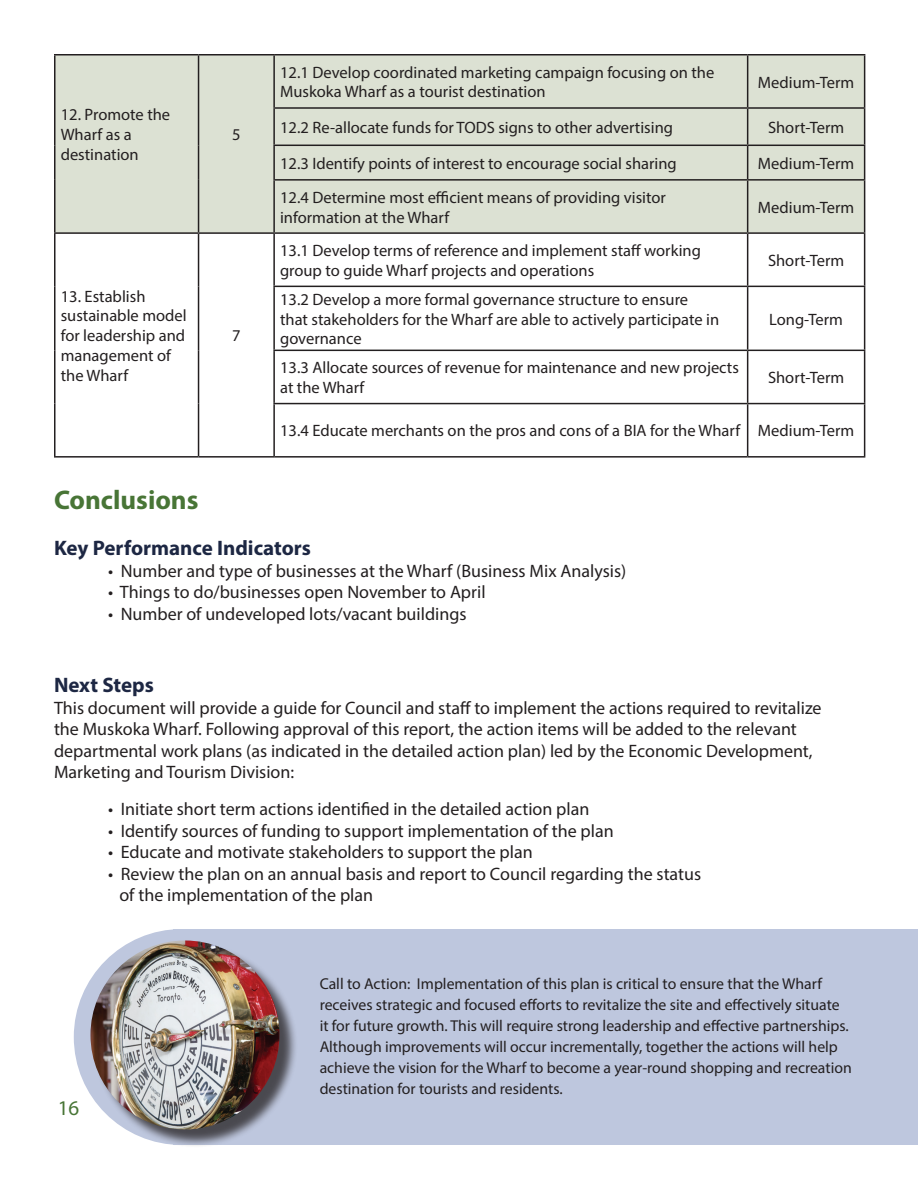
<style>
.page{position:relative;width:918px;height:1188px;background:#fff}
.page>*{position:absolute;margin:0;border:0;box-sizing:border-box;transform-origin:0 0}
.t1{font:700 27px "Myriad Pro";color:#487536}
.t2{font:700 21px "Myriad Pro";color:#1d2743}
.t3{font:21px "Myriad Pro";color:#487536}
.t4{font:18px/21.6px "Myriad Pro";color:#231f20}
.t5{font:16.5px/19.8px "Myriad Pro";color:#231f20}
.t6{font:15.75px/21px "Myriad Pro";color:#231f20}
</style>
<div class="page">
<div style="left:174px;top:929px;width:744px;height:216px;background:#bec7de"></div>
<div style="left:74px;top:929px;width:216px;height:216px;background:#bec7de;border-radius:50%"></div>
<div style="left:56px;top:56px;width:808px;height:176px;background:#dce1d3"></div>
<hr style="left:54px;top:54px;width:145px;height:2px;background:#231f20">
<hr style="left:54px;top:56px;width:2px;height:52px;background:#231f20">
<hr style="left:199px;top:54px;width:75px;height:2px;background:#231f20">
<hr style="left:198px;top:56px;width:1px;height:52px;background:#231f20">
<hr style="left:274px;top:54px;width:474px;height:2px;background:#231f20">
<hr style="left:273px;top:56px;width:2px;height:51px;background:#231f20">
<hr style="left:748px;top:54px;width:117px;height:2px;background:#231f20">
<hr style="left:747px;top:56px;width:1px;height:51px;background:#231f20">
<hr style="left:864px;top:56px;width:1px;height:51px;background:#231f20">
<hr style="left:54px;top:108px;width:2px;height:37px;background:#231f20">
<hr style="left:198px;top:108px;width:1px;height:37px;background:#231f20">
<hr style="left:273px;top:107px;width:475px;height:2px;background:#231f20">
<hr style="left:273px;top:109px;width:2px;height:36px;background:#231f20">
<hr style="left:748px;top:107px;width:117px;height:2px;background:#231f20">
<hr style="left:747px;top:109px;width:1px;height:36px;background:#231f20">
<hr style="left:864px;top:109px;width:1px;height:36px;background:#231f20">
<hr style="left:54px;top:145px;width:2px;height:35px;background:#231f20">
<hr style="left:198px;top:145px;width:1px;height:35px;background:#231f20">
<hr style="left:273px;top:145px;width:475px;height:1px;background:#231f20">
<hr style="left:273px;top:146px;width:2px;height:33px;background:#231f20">
<hr style="left:748px;top:145px;width:117px;height:1px;background:#231f20">
<hr style="left:747px;top:146px;width:1px;height:33px;background:#231f20">
<hr style="left:864px;top:146px;width:1px;height:33px;background:#231f20">
<hr style="left:54px;top:180px;width:2px;height:52px;background:#231f20">
<hr style="left:198px;top:180px;width:1px;height:52px;background:#231f20">
<hr style="left:273px;top:179px;width:475px;height:2px;background:#231f20">
<hr style="left:273px;top:181px;width:2px;height:51px;background:#231f20">
<hr style="left:748px;top:179px;width:117px;height:2px;background:#231f20">
<hr style="left:747px;top:181px;width:1px;height:51px;background:#231f20">
<hr style="left:864px;top:181px;width:1px;height:51px;background:#231f20">
<hr style="left:54px;top:232px;width:145px;height:2px;background:#231f20">
<hr style="left:54px;top:234px;width:2px;height:52px;background:#231f20">
<hr style="left:199px;top:232px;width:75px;height:2px;background:#231f20">
<hr style="left:198px;top:234px;width:1px;height:52px;background:#231f20">
<hr style="left:274px;top:232px;width:474px;height:2px;background:#231f20">
<hr style="left:273px;top:234px;width:2px;height:52px;background:#231f20">
<hr style="left:748px;top:232px;width:117px;height:2px;background:#231f20">
<hr style="left:747px;top:234px;width:1px;height:52px;background:#231f20">
<hr style="left:864px;top:234px;width:1px;height:52px;background:#231f20">
<hr style="left:54px;top:286px;width:2px;height:64px;background:#231f20">
<hr style="left:198px;top:286px;width:1px;height:64px;background:#231f20">
<hr style="left:273px;top:286px;width:475px;height:1px;background:#231f20">
<hr style="left:273px;top:287px;width:2px;height:63px;background:#231f20">
<hr style="left:748px;top:286px;width:117px;height:1px;background:#231f20">
<hr style="left:747px;top:287px;width:1px;height:63px;background:#231f20">
<hr style="left:864px;top:287px;width:1px;height:63px;background:#231f20">
<hr style="left:54px;top:350px;width:2px;height:54px;background:#231f20">
<hr style="left:198px;top:350px;width:1px;height:54px;background:#231f20">
<hr style="left:273px;top:350px;width:475px;height:1px;background:#231f20">
<hr style="left:273px;top:351px;width:2px;height:52px;background:#231f20">
<hr style="left:748px;top:350px;width:117px;height:1px;background:#231f20">
<hr style="left:747px;top:351px;width:1px;height:52px;background:#231f20">
<hr style="left:864px;top:351px;width:1px;height:52px;background:#231f20">
<hr style="left:54px;top:404px;width:2px;height:52px;background:#231f20">
<hr style="left:198px;top:404px;width:1px;height:52px;background:#231f20">
<hr style="left:273px;top:403px;width:475px;height:1px;background:#231f20">
<hr style="left:273px;top:404px;width:2px;height:52px;background:#231f20">
<hr style="left:748px;top:403px;width:117px;height:1px;background:#231f20">
<hr style="left:747px;top:404px;width:1px;height:52px;background:#231f20">
<hr style="left:864px;top:404px;width:1px;height:52px;background:#231f20">
<hr style="left:54px;top:456px;width:145px;height:2px;background:#231f20">
<hr style="left:199px;top:456px;width:75px;height:2px;background:#231f20">
<hr style="left:274px;top:456px;width:474px;height:2px;background:#231f20">
<hr style="left:748px;top:456px;width:117px;height:2px;background:#231f20">
<div style="left:93px;top:943px;width:205px;height:205px;background:#231f20;opacity:.75"></div>
<img style="left:90px;top:940px;width:189px;height:190px;border-radius:94px">
<p class="t5" style="left:61px;top:105px;width:111px">12. Promote the<br>Wharf as a destination</p>
<p class="t5" style="left:61px;top:286px;width:127px">13. Establish sustainable model for leadership and management of the Wharf</p>
<p class="t5" style="left:232px;top:125px;width:10px">5</p>
<p class="t5" style="left:232px;top:326px;width:10px">7</p>
<p class="t5" style="left:280px;top:62px;width:436px">12.1 Develop coordinated marketing campaign focusing on the<br>Muskoka Wharf as a tourist destination</p>
<p class="t5" style="left:758px;top:72px;width:98px">Medium-Term</p>
<p class="t5" style="left:280px;top:117px;width:394px">12.2 Re-allocate funds for TODS signs to other advertising</p>
<p class="t5" style="left:768px;top:117px;width:78px">Short-Term</p>
<p class="t5" style="left:280px;top:153px;width:398px">12.3 Identify points of interest to encourage social sharing</p>
<p class="t5" style="left:758px;top:153px;width:98px">Medium-Term</p>
<p class="t5" style="left:280px;top:187px;width:387px">12.4 Determine most efficient means of providing visitor information at the Wharf</p>
<p class="t5" style="left:758px;top:197px;width:98px">Medium-Term</p>
<p class="t5" style="left:280px;top:240px;width:422px">13.1 Develop terms of reference and implement staff working group to guide Wharf projects and operations</p>
<p class="t5" style="left:768px;top:250px;width:78px">Short-Term</p>
<p class="t5" style="left:280px;top:289px;width:441px">13.2 Develop a more formal governance structure to ensure that stakeholders for the Wharf are able to actively participate in governance</p>
<p class="t5" style="left:769px;top:309px;width:75px">Long-Term</p>
<p class="t5" style="left:280px;top:358px;width:460px">13.3 Allocate sources of revenue for maintenance and new projects at the Wharf</p>
<p class="t5" style="left:768px;top:367px;width:78px">Short-Term</p>
<p class="t5" style="left:280px;top:421px;width:576px">13.4 Educate merchants on the pros and cons of a BIA for the Wharf Medium-Term</p>
<h1 class="t1" style="left:54px;top:482px;width:146px">Conclusions</h1>
<p class="t2" style="left:54px;top:534px;width:259px">Key Performance Indicators</p>
<p class="t4" style="left:108px;top:560px;width:520px">• Number and type of businesses at the Wharf (Business Mix Analysis)</p>
<p class="t4" style="left:108px;top:581px;width:379px">• Things to do/businesses open November to April</p>
<p class="t4" style="left:108px;top:603px;width:360px">• Number of undeveloped lots/vacant buildings</p>
<p class="t2" style="left:54px;top:671px;width:101px">Next Steps</p>
<p class="t4" style="left:54px;top:696px;width:769px">This document will provide a guide for Council and staff to implement the actions required to revitalize the Muskoka Wharf. Following approval of this report, the action items will be added to the relevant departmental work plans (as indicated in the detailed action plan) led by the Economic Development, Marketing and Tourism Division:</p>
<p class="t4" style="left:108px;top:798px;width:483px">• Initiate short term actions identified in the detailed action plan</p>
<p class="t4" style="left:108px;top:819px;width:507px">• Identify sources of funding to support implementation of the plan</p>
<p class="t4" style="left:108px;top:841px;width:426px">• Educate and motivate stakeholders to support the plan</p>
<p class="t4" style="left:119px;top:863px;width:583px;text-indent:-11px">• Review the plan on an annual basis and report to Council regarding the status of the implementation of the plan</p>
<p class="t3" style="left:58px;top:1095px;width:23px">16</p>
<p class="t6" style="left:320px;top:973px;width:534px">Call to Action: Implementation of this plan is critical to ensure that the Wharf receives strategic and focused efforts to revitalize the site and effectively situate it for future growth. This will require strong leadership and effective partnerships.<br>Although improvements will occur incrementally, together the actions will help achieve the vision for the Wharf to become a year-round shopping and recreation destination for tourists and residents.</p>
</div>
